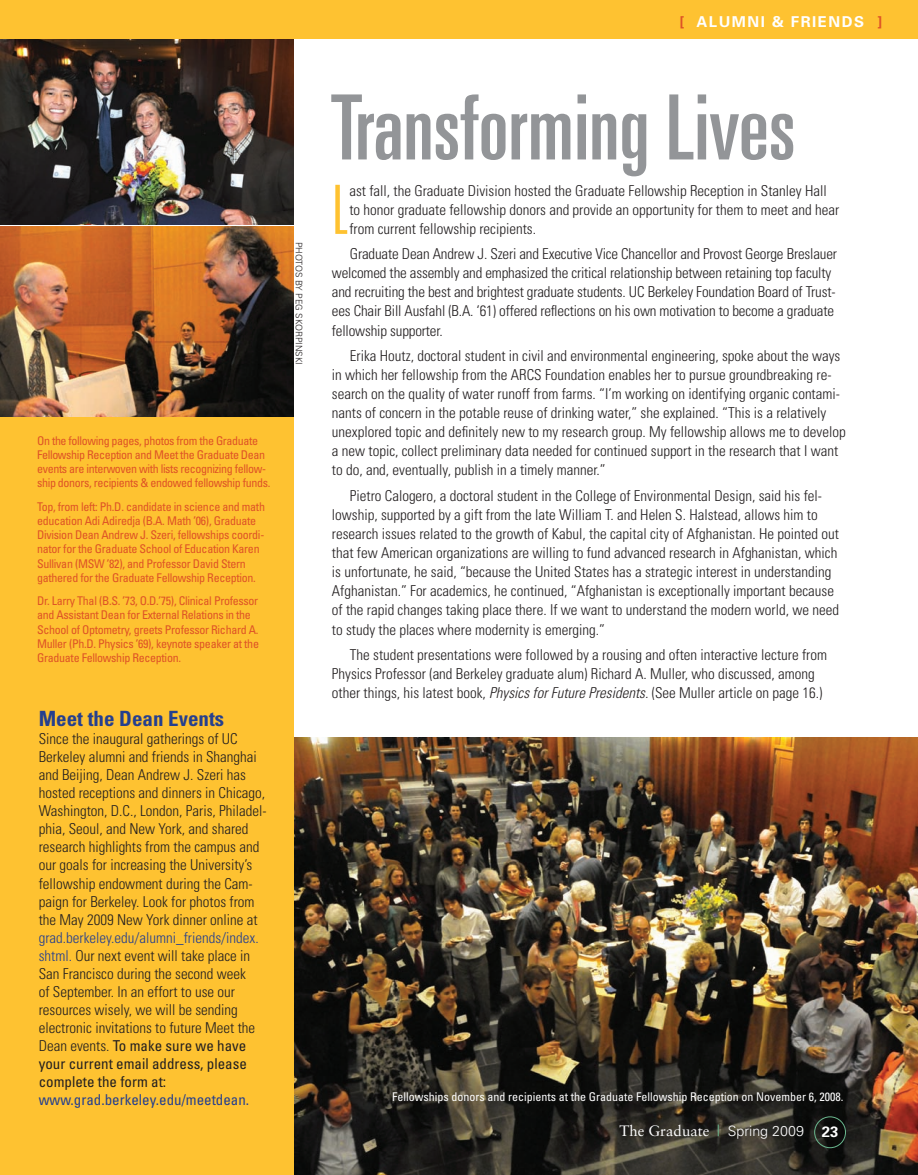
<style>
.page{position:relative;width:918px;height:1175px;background:#fff}
.page>*{position:absolute;margin:0;border:0;box-sizing:border-box;transform-origin:0 0}
.t1{font:ultra-condensed 90px "Univers";color:#939598}
.t2{font:300 ultra-condensed 67.95px "Univers";color:#fec231}
.t3{font:700 condensed 21px "Univers";color:#253f8e}
.t4{font:300 condensed 15px/18px "Univers";color:#231f20}
.body_text{font:15px "Sabon";color:#fff}
.body_text-2{font:700 15px "Univers";letter-spacing:.1em;color:#fff}
.t5{font:condensed 12px/14.2px "Univers";letter-spacing:-.025em;color:#de5326}
.body_text-3{font:condensed 12px "Univers";color:#fff}
.body_text-4{font:300 9px "Univers";color:#231f20}
.s1{color:#253f8e}
.s2{font-weight:400}
.s3{font-weight:400;color:#253f8e}
.s4{color:#de5326}
.s5{font-style:italic}
.s6{color:#6ab88f}
.s7{font-family:"Univers";font-weight:300;font-size:14.25px}
</style>
<div class="page">
<img style="left:294px;top:737px;width:624px;height:437px">
<div style="left:814px;top:1116px;width:32px;height:32px;border:1px solid #6ab88f;border-radius:50%"></div>
<img style="left:0;top:39px;width:294px;height:186px">
<div style="left:0;top:399px;width:294px;height:775px;background:#fec231"></div>
<img style="left:0;top:227px;width:294px;height:189px">
<div style="left:0;top:0;width:918px;height:39px;background:#fec231"></div>
<p class="body_text-4" style="left:304px;top:242px;width:124px;rotate:90deg">PHOTOS BY PEG SKORPINSKI</p>
<p class="t5" style="left:37px;top:433px;width:235px">On the following pages, photos from the Graduate Fellowship Reception and Meet the Graduate Dean events are interwoven with lists recognizing fellow&shy;ship donors, recipients &amp; endowed fellowship funds.</p>
<p class="t5" style="left:37px;top:499px;width:229px">Top, from left: Ph.D. candidate in science and math education Adi Adiredja (B.A. Math ’06), Graduate Division Dean Andrew J. Szeri, fellowships coordi&shy;nator for the Graduate School of Education Karen Sullivan (MSW ’82), and Professor David Stern gathered for the Graduate Fellowship Reception.</p>
<p class="t5" style="left:37px;top:593px;width:223px">Dr. Larry Thal (B.S. ’73, O.D.’75), Clinical Professor and Assistant Dean for External Relations in the School of Optometry, greets Professor Richard A.<br>Muller (Ph.D. Physics ’69), keynote speaker at the Graduate Fellowship Reception.</p>
<p class="t3" style="left:39px;top:706px;width:187px">Meet the Dean Events</p>
<p class="t4" style="left:39px;top:730px;width:229px">Since the inaugural gatherings of UC Berkeley alumni and friends in Shanghai and Beijing, Dean Andrew J. Szeri has hosted receptions and dinners in Chicago, Washington, D.C., London, Paris, Philadel&shy;phia, Seoul, and New York, and shared research highlights from the campus and our goals for increasing the University’s fellowship endowment during the Cam&shy;paign for Berkeley. Look for photos from the May 2009 New York dinner online at <span class="s1">grad.berkeley.edu/alumni_friends/index. shtml.</span> Our next event will take place in San Francisco during the second week<br>of September. In an effort to use our resources wisely, we will be sending electronic invitations to future Meet the Dean events. <span class="s2">To make sure we have your current email address, please complete the form at: </span><span class="s3">www.grad.berkeley.edu/meetdean.</span></p>
<p class="body_text-2" style="left:680px;top:12px;width:204px"><span class="s4">[</span> ALUMNI &amp; FRIENDS <span class="s4">]</span></p>
<p class="t1" style="left:331px;top:76px;width:466px">Transforming Lives</p>
<p class="t2" style="left:332px;top:174px;width:19px">L</p>
<p class="t4" style="left:349px;top:180px;width:491px;line-height:19.2px">ast fall, the Graduate Division hosted the Graduate Fellowship Reception in Stanley Hall to honor graduate fellowship donors and provide an opportunity for them to meet and hear from current fellowship recipients.</p>
<p class="t4" style="left:332px;top:244px;width:507px;line-height:19.2px;text-indent:18px">Graduate Dean Andrew J. Szeri and Executive Vice Chancellor and Provost George Breslauer welcomed the assembly and emphasized the critical relationship between retaining top faculty and recruiting the best and brightest graduate students. UC Berkeley Foundation Board of Trust&shy;ees Chair Bill Ausfahl (B.A. ‘61) offered reflections on his own motivation to become a graduate fellowship supporter.</p>
<p class="t4" style="left:332px;top:346px;width:515px;line-height:19px;text-indent:18px">Erika Houtz, doctoral student in civil and environmental engineering, spoke about the ways in which her fellowship from the ARCS Foundation enables her to pursue groundbreaking re&shy;search on the quality of water runoff from farms. “I’m working on identifying organic contami&shy;nants of concern in the potable reuse of drinking water,” she explained. “This is a relatively unexplored topic and definitely new to my research group. My fellowship allows me to develop a new topic, collect preliminary data needed for continued support in the research that I want to do, and, eventually, publish in a timely manner.”</p>
<p class="t4" style="left:332px;top:485px;width:509px;line-height:19px;text-indent:18px">Pietro Calogero, a doctoral student in the College of Environmental Design, said his fel&shy;lowship, supported by a gift from the late William T. and Helen S. Halstead, allows him to research issues related to the growth of Kabul, the capital city of Afghanistan. He pointed out that few American organizations are willing to fund advanced research in Afghanistan, which is unfortunate, he said, “because the United States has a strategic interest in understanding Afghanistan.” For academics, he continued, “Afghanistan is exceptionally important because of the rapid changes taking place there. If we want to understand the modern world, we need to study the places where modernity is emerging.”</p>
<p class="t4" style="left:332px;top:644px;width:497px;line-height:19.4px;text-indent:18px">The student presentations were followed by a rousing and often interactive lecture from<br>Physics Professor (and Berkeley graduate alum) Richard A. Muller, who discussed, among other things, his latest book, <span class="s5">Physics for Future Presidents.</span> (See Muller article on page 16.)</p>
<p class="body_text-3" style="left:392px;top:1089px;width:453px">Fellowships donors and recipients at the Graduate Fellowship Reception on November 6, 2008.</p>
<p class="body_text" style="left:620px;top:1122px;width:186px">The Graduate <span class="s6">|</span> <span class="s7">Spring 2009</span></p>
<p class="body_text-2" style="left:822px;top:1121px;width:18px">23</p>
</div>
